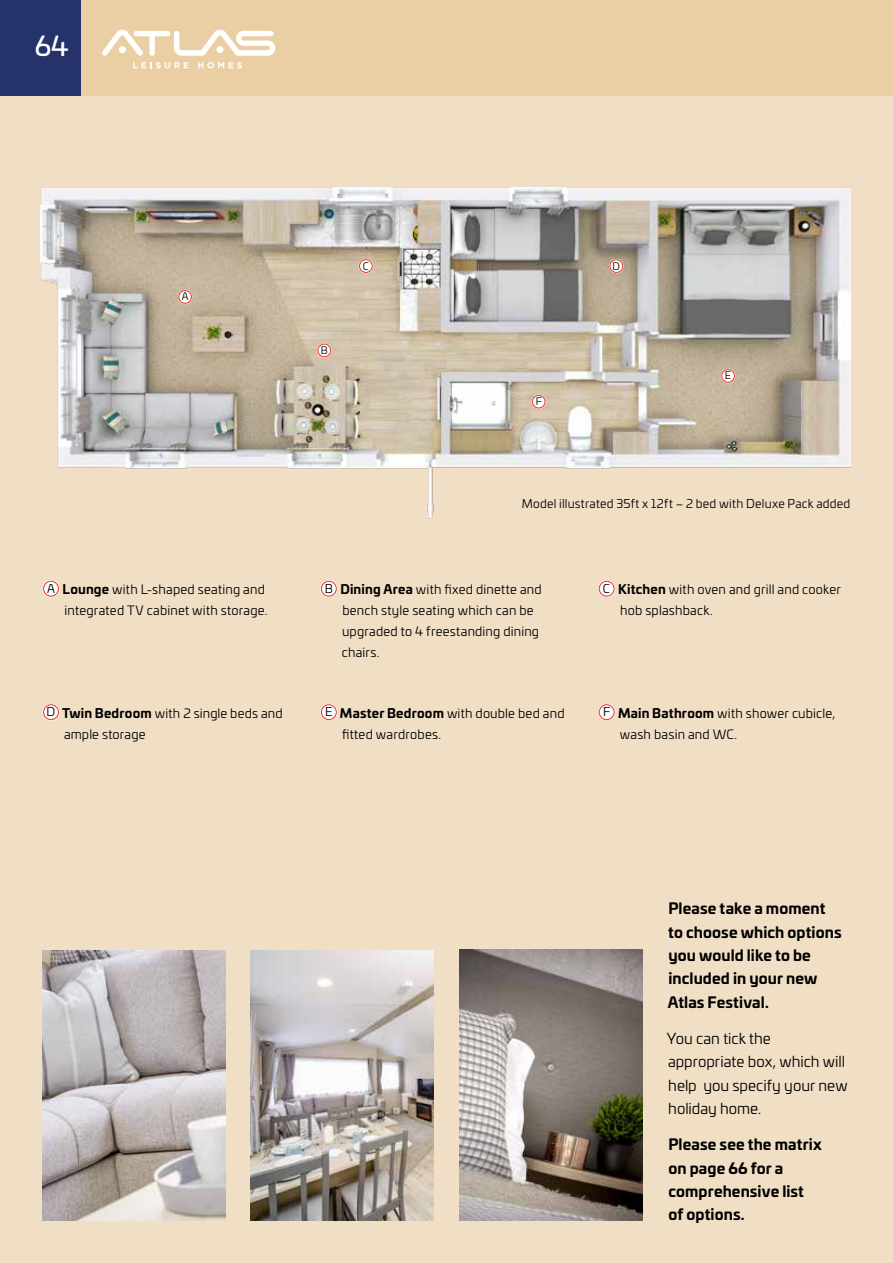
<style>
.page{position:relative;width:893px;height:1263px;background:#fff}
.page>*{position:absolute;margin:0;border:0;box-sizing:border-box;transform-origin:0 0}
.t1{font:27px "Univia Pro";color:#fff}
.t2{font:700 15px/23.4px "Univia Pro";letter-spacing:.005em;color:#000}
.t3{font:15px/23.4px "Univia Pro";color:#000}
.t4{font:12.75px/21px "Univia Pro";letter-spacing:.015em;color:#000}
.t5{font:12px "Univia Pro";letter-spacing:.02em;color:#000}
.t6{font:10.2px "Univia Pro";color:#000}
.s1{font-size:12px}
.s2{font-weight:700}
</style>
<div class="page">
<div style="left:0;top:85px;width:893px;height:1178px;background:#f1dfc5"></div>
<img style="left:40px;top:186px;width:812px;height:333px">
<svg style="left:531px;top:394px;width:15px;height:15px"></svg>
<div style="left:532px;top:395px;width:13px;height:13px;border:1px solid #e63329;border-radius:50%"></div>
<div style="left:178px;top:290px;width:14px;height:14px;background:#fff;border-radius:50%"></div>
<div style="left:178px;top:290px;width:14px;height:14px;border:1px solid #e63329;border-radius:50%"></div>
<svg style="left:317px;top:343px;width:14px;height:15px"></svg>
<div style="left:318px;top:344px;width:13px;height:13px;border:1px solid #e63329;border-radius:50%"></div>
<div style="left:721px;top:369px;width:14px;height:14px;background:#fff;border-radius:50%"></div>
<div style="left:721px;top:369px;width:14px;height:14px;border:1px solid #e63329;border-radius:50%"></div>
<svg style="left:609px;top:259px;width:15px;height:14px"></svg>
<div style="left:610px;top:259px;width:13px;height:14px;border:1px solid #e63329;border-radius:50%"></div>
<div style="left:359px;top:259px;width:14px;height:14px;background:#fff;border-radius:50%"></div>
<div style="left:359px;top:259px;width:13px;height:14px;border:1px solid #e63329;border-radius:50%"></div>
<svg style="left:320px;top:580px;width:17px;height:17px"></svg>
<div style="left:321px;top:581px;width:16px;height:15px;border:1px solid #e63329;border-radius:50%"></div>
<svg style="left:43px;top:580px;width:17px;height:17px"></svg>
<div style="left:43px;top:581px;width:16px;height:15px;border:1px solid #e63329;border-radius:50%"></div>
<svg style="left:598px;top:580px;width:17px;height:17px"></svg>
<div style="left:599px;top:581px;width:15px;height:15px;border:1px solid #e63329;border-radius:50%"></div>
<svg style="left:320px;top:704px;width:17px;height:17px"></svg>
<div style="left:321px;top:704px;width:16px;height:16px;border:1px solid #e63329;border-radius:50%"></div>
<svg style="left:43px;top:704px;width:17px;height:17px"></svg>
<div style="left:43px;top:704px;width:16px;height:16px;border:1px solid #e63329;border-radius:50%"></div>
<svg style="left:598px;top:704px;width:17px;height:17px"></svg>
<div style="left:599px;top:704px;width:15px;height:16px;border:1px solid #e63329;border-radius:50%"></div>
<img style="left:43px;top:950px;width:182px;height:270px">
<img style="left:459px;top:950px;width:183px;height:270px">
<img style="left:251px;top:950px;width:183px;height:270px">
<div style="left:0;top:0;width:893px;height:96px;background:#eacfa4"></div>
<svg style="left:102px;top:30px;width:173px;height:26px"></svg>
<svg style="left:133px;top:62px;width:55px;height:6px"></svg>
<svg style="left:198px;top:62px;width:44px;height:6px"></svg>
<div style="left:0;top:0;width:81px;height:96px;background:#26336a"></div>
<h1 class="t1" style="left:35px;top:25px;width:35px">64</h1>
<p class="t6" style="left:182px;top:289px;width:8px">A</p>
<p class="t6" style="left:321px;top:343px;width:8px">B</p>
<p class="t6" style="left:363px;top:258px;width:7px">C</p>
<p class="t6" style="left:612px;top:258px;width:9px">D</p>
<p class="t6" style="left:536px;top:394px;width:8px">F</p>
<p class="t6" style="left:725px;top:368px;width:8px">E</p>
<p class="t5" style="left:522px;top:495px;width:330px">Model illustrated 35ft x 12ft – 2 bed with Deluxe Pack added</p>
<p class="t4" style="left:47px;top:578px;width:222px;text-align:right"><span class="s1">A</span> <span class="s2">Lounge</span> with L-shaped seating and integrated TV cabinet with storage.</p>
<p class="t4" style="left:620px;top:578px;width:222px;text-indent:-17px"><span class="s1">C</span> <span class="s2">Kitchen</span> with oven and grill and cooker hob splashback.</p>
<p class="t4" style="left:342px;top:578px;width:201px;text-indent:-17px"><span class="s1">B</span> <span class="s2">Dining Area</span> with fixed dinette and bench style seating which can be upgraded to 4 freestanding dining chairs.</p>
<p class="t4" style="left:64px;top:702px;width:220px;text-indent:-18px"><span class="s1">D</span> <span class="s2">Twin Bedroom</span> with 2 single beds and ample storage</p>
<p class="t4" style="left:620px;top:702px;width:217px;text-indent:-17px"><span class="s1">F</span> <span class="s2">Main Bathroom</span> with shower cubicle, wash basin and WC.</p>
<p class="t4" style="left:342px;top:702px;width:224px;text-indent:-17px"><span class="s1">E</span> <span class="s2">Master Bedroom</span> with double bed and fitted wardrobes.</p>
<p class="t2" style="left:668px;top:896px;width:175px">Please take a moment to choose which options you would like to be included in your new<br>Atlas Festival.</p>
<p class="t3" style="left:667px;top:1026px;width:182px">You can tick the appropriate box, which will help you specify your new holiday home.</p>
<p class="t2" style="left:668px;top:1132px;width:155px">Please see the matrix on page 66 for a comprehensive list of options.</p>
</div>
